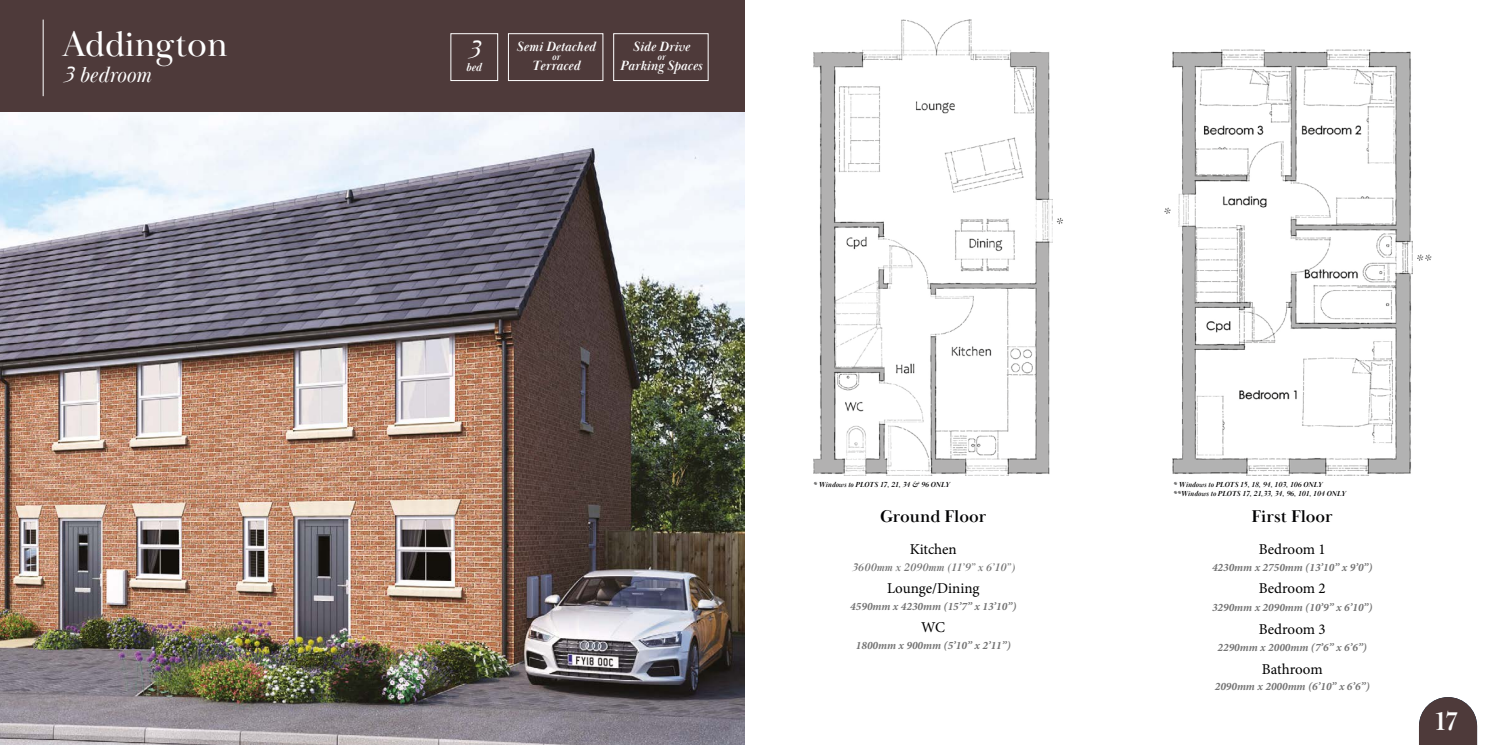
<style>
.page{position:relative;width:1489px;height:745px;background:#fff}
.page>*{position:absolute;margin:0;border:0;box-sizing:border-box;transform-origin:0 0}
.t1{font:36.5px "Baskerville Display PT";color:#fff}
.t2{font:700 26.25px "Baskerville Display PT";color:#fff}
.t3{font:italic 25.62px "Baskerville Display PT";color:#fff}
.t4{font:italic 22.5px "Baskerville Display PT";color:#fff}
.t5{font:700 17.5px "Baskerville Display PT";color:#020203}
.t6{font:15px "Minion Pro";color:#000}
.t7{font:italic 700 13.75px "Baskerville Display PT";color:#fff}
.t8{font:italic 700 11.88px "Baskerville Display PT";color:#fff}
.t9{font:italic 700 11.25px "Minion Pro";color:#747474}
.t10{font:italic 700 11.25px "Baskerville Display PT";color:#747474}
.t11{font:italic 700 10px "Baskerville Display PT";color:#fff}
.t12{font:italic 700 7.5px/9.1px "Baskerville Display PT";color:#020203}
</style>
<div class="page">
<img style="left:0;top:112px;width:744px;height:632px">
<div style="left:0;top:0;width:744px;height:112px;background:#4e3a3a"></div>
<div style="left:613px;top:33px;width:95px;height:48px;border:1px solid #fff"></div>
<div style="left:450px;top:33px;width:48px;height:48px;border:1px solid #fff"></div>
<hr style="left:43px;top:20px;width:1px;height:76px;background:#fff">
<img style="left:814px;top:20px;width:238px;height:455px">
<img style="left:1172px;top:50px;width:240px;height:425px">
<div style="left:508px;top:33px;width:95px;height:48px;border:1px solid #fff"></div>
<svg style="left:1056px;top:218px;width:7px;height:6px"></svg>
<svg style="left:1164px;top:207px;width:6px;height:7px"></svg>
<svg style="left:1417px;top:254px;width:14px;height:7px"></svg>
<svg style="left:1419px;top:697px;width:57px;height:47px;background:#635252"></svg>
<h1 class="t1" style="left:62px;top:22px;width:167px">Addington</h1>
<h3 class="t4" style="left:62px;top:62px;width:90px">3 bedroom</h3>
<h3 class="t3" style="left:466px;top:35px;width:15px">3</h3>
<p class="t8" style="left:465px;top:60px;width:17px">bed</p>
<p class="t7" style="left:516px;top:39px;width:81px">Semi Detached</p>
<p class="t11" style="left:552px;top:50px;width:9px">or</p>
<p class="t7" style="left:532px;top:58px;width:50px">Terraced</p>
<p class="t7" style="left:632px;top:39px;width:59px">Side Drive</p>
<p class="t11" style="left:657px;top:50px;width:10px">or</p>
<p class="t7" style="left:620px;top:58px;width:84px">Parking Spaces</p>
<p class="t12" style="left:812px;top:479px;width:138px">* Windows to PLOTS 17, 21, 34 &amp; 96 ONLY</p>
<p class="t12" style="left:1172px;top:479px;width:174px">* Windows to PLOTS 15, 18, 94, 103, 106 ONLY **Windows to PLOTS 17, 21,33, 34, 96, 101, 104 ONLY</p>
<h3 class="t5" style="left:880px;top:505px;width:108px">Ground Floor</h3>
<h3 class="t6" style="left:909px;top:539px;width:49px">Kitchen</h3>
<p class="t10" style="left:852px;top:560px;width:164px">3600mm x 2090mm (11’9” x 6’10”)</p>
<h3 class="t6" style="left:887px;top:578px;width:94px">Lounge/Dining</h3>
<p class="t9" style="left:850px;top:597px;width:167px">4590mm x 4230mm (15’7” x 13’10”)</p>
<h3 class="t6" style="left:921px;top:617px;width:25px">WC</h3>
<p class="t9" style="left:855px;top:636px;width:156px">1800mm x 900mm (5’10” x 2’11”)</p>
<h3 class="t5" style="left:1251px;top:505px;width:83px">First Floor</h3>
<h3 class="t6" style="left:1258px;top:539px;width:69px">Bedroom 1</h3>
<p class="t9" style="left:1211px;top:558px;width:162px">4230mm x 2750mm (13’10” x 9’0”)</p>
<h3 class="t6" style="left:1258px;top:578px;width:69px">Bedroom 2</h3>
<p class="t9" style="left:1211px;top:599px;width:162px">3290mm x 2090mm (10’9” x 6’10”)</p>
<h3 class="t6" style="left:1258px;top:618px;width:69px">Bedroom 3</h3>
<p class="t9" style="left:1217px;top:639px;width:151px">2290mm x 2000mm (7’6” x 6’6”)</p>
<h3 class="t6" style="left:1261px;top:658px;width:62px">Bathroom</h3>
<p class="t9" style="left:1214px;top:678px;width:156px">2090mm x 2000mm (6’10” x 6’6”)</p>
<h2 class="t2" style="left:1434px;top:705px;width:25px">17</h2>
</div>
